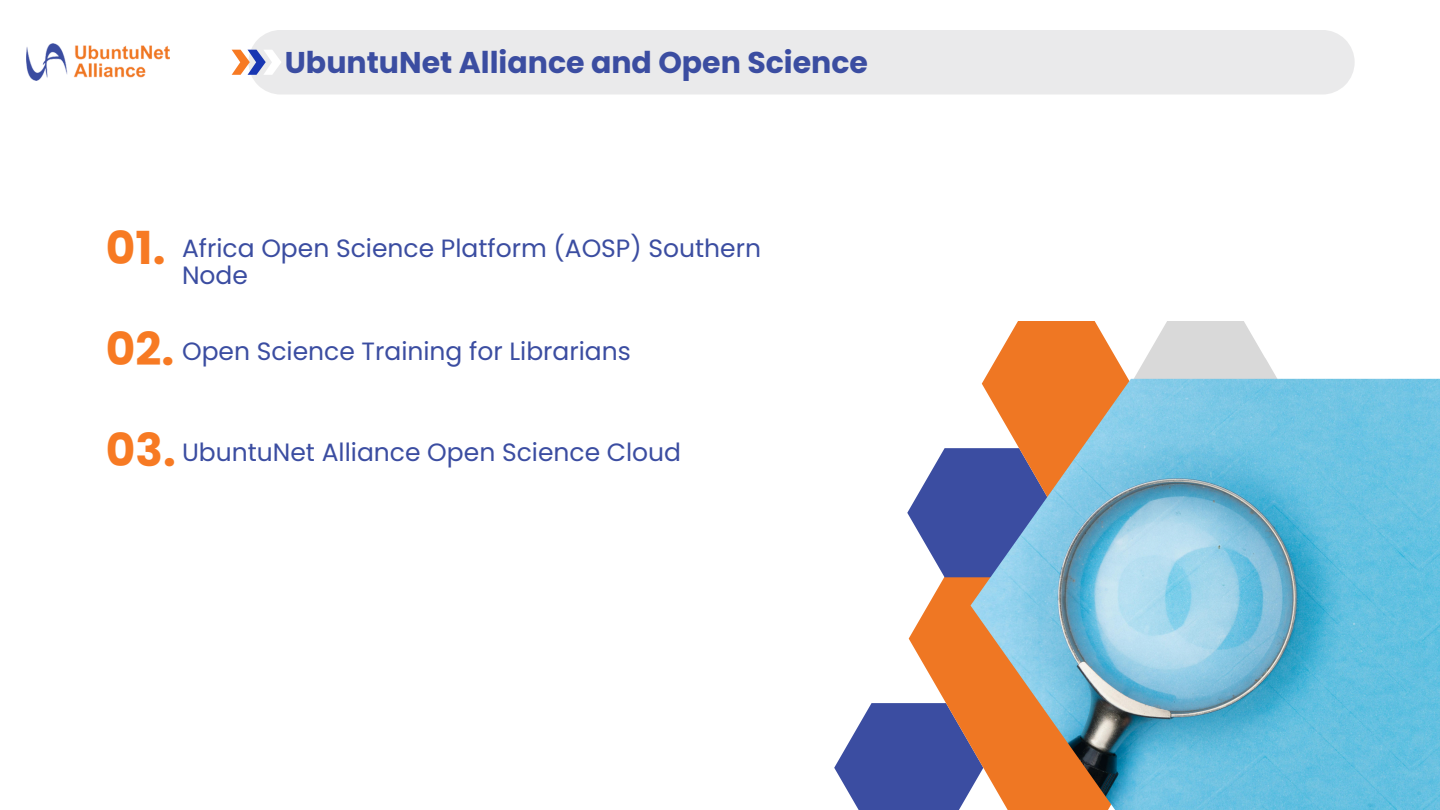
<style>
.page{position:relative;width:1440px;height:810px;background:#fff}
.page>*{position:absolute;margin:0;border:0;box-sizing:border-box;transform-origin:0 0}
.t1{font:700 45.5px "Poppins";color:#f77a23}
.t2{font:700 30px "Poppins";color:#3b4da1}
.t3{font:25px/27px "Poppins";color:#3b4da1}
</style>
<div class="page">
<img style="left:27px;top:43px;width:143px;height:38px">
<svg style="left:834px;top:703px;width:75px;height:107px"></svg>
<svg style="left:909px;top:577px;width:62px;height:233px"></svg>
<svg style="left:907px;top:448px;width:64px;height:129px"></svg>
<svg style="left:984px;top:322px;width:144px;height:57px;fill:#ef7723"></svg>
<svg style="left:1131px;top:322px;width:224px;height:57px"></svg>
<img style="left:971px;top:379px;width:469px;height:431px">
<div style="left:248px;top:30px;width:1107px;height:65px;background:#eaeaeb"></div>
<svg style="left:232px;top:50px;width:50px;height:25px"></svg>
<h2 class="t2" style="left:285px;top:41px;width:585px">UbuntuNet Alliance and Open Science</h2>
<p class="t1" style="left:106px;top:216px;width:61px">01.</p>
<h1 class="t3" style="left:182px;top:234px;width:581px">Africa Open Science Platform (AOSP) Southern<br>Node</h1>
<p class="t1" style="left:106px;top:317px;width:70px">02.</p>
<h1 class="t3" style="left:182px;top:337px;width:450px">Open Science Training for Librarians</h1>
<p class="t1" style="left:106px;top:418px;width:71px">03.</p>
<h1 class="t3" style="left:182px;top:438px;width:501px">UbuntuNet Alliance Open Science Cloud</h1>
</div>
